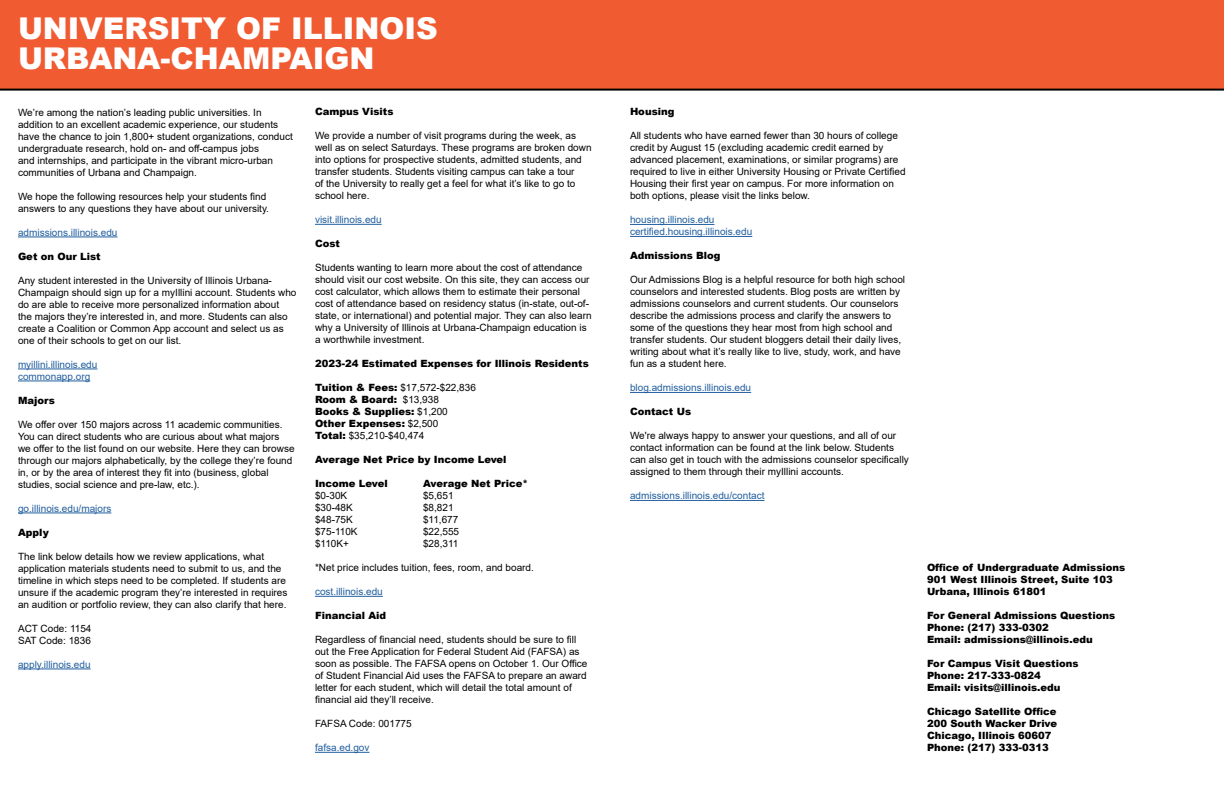
<style>
.page{position:relative;width:1224px;height:792px;background:#fff}
.page>*{position:absolute;margin:0;border:0;box-sizing:border-box;transform-origin:0 0}
.t1{font:900 30px/30px "Arial";color:#fff}
.t2{font:10px/12px "Arial";color:#000}
.t3{font:900 10px "Arial";color:#000}
.t4{font:10px/12px "Arial";color:#215e9e}
.s1{font-weight:900}
.s2{font-weight:400}
</style>
<div class="page">
<div style="left:0;top:0;width:1224px;height:89px;background:#f15b31"></div>
<hr style="left:18px;top:237px;width:99px;height:1px;background:#215e9e">
<hr style="left:18px;top:369px;width:79px;height:1px;background:#215e9e">
<hr style="left:18px;top:381px;width:72px;height:1px;background:#215e9e">
<hr style="left:18px;top:513px;width:93px;height:1px;background:#215e9e">
<hr style="left:18px;top:669px;width:73px;height:1px;background:#215e9e">
<hr style="left:315px;top:224px;width:67px;height:1px;background:#215e9e">
<hr style="left:315px;top:596px;width:68px;height:1px;background:#215e9e">
<hr style="left:315px;top:752px;width:54px;height:1px;background:#215e9e">
<hr style="left:0;top:89px;width:1224px;height:2px;background:#000">
<hr style="left:630px;top:224px;width:85px;height:1px;background:#215e9e">
<hr style="left:630px;top:236px;width:122px;height:1px;background:#215e9e">
<hr style="left:630px;top:392px;width:121px;height:1px;background:#215e9e">
<hr style="left:630px;top:500px;width:135px;height:1px;background:#215e9e">
<h2 class="t1" style="left:18px;top:13px;width:421px">UNIVERSITY OF ILLINOIS<br>URBANA-CHAMPAIGN</h2>
<p class="t2" style="left:18px;top:106px;width:276px">We’re among the nation’s leading public universities. In addition to an excellent academic experience, our students have the chance to join 1,800+ student organizations, conduct undergraduate research, hold on- and off-campus jobs<br>and internships, and participate in the vibrant micro-urban communities of Urbana and Champaign.</p>
<p class="t2" style="left:18px;top:190px;width:253px">We hope the following resources help your students find answers to any questions they have about our university.</p>
<p class="t4" style="left:18px;top:226px;width:101px">admissions.illinois.edu</p>
<h3 class="t3" style="left:18px;top:249px;width:84px">Get on Our List</h3>
<p class="t2" style="left:18px;top:274px;width:280px">Any student interested in the University of Illinois Urbana-Champaign should sign up for a myIllini account. Students who do are able to receive more personalized information about<br>the majors they’re interested in, and more. Students can also create a Coalition or Common App account and select us as one of their schools to get on our list.</p>
<p class="t4" style="left:18px;top:358px;width:81px">myillini.illinois.edu commonapp.org</p>
<h3 class="t3" style="left:18px;top:393px;width:38px">Majors</h3>
<p class="t2" style="left:18px;top:418px;width:278px">We offer over 150 majors across 11 academic communities.<br>You can direct students who are curious about what majors we offer to the list found on our website. Here they can browse through our majors alphabetically, by the college they’re found in, or by the area of interest they fit into (business, global studies, social science and pre-law, etc.).</p>
<p class="t4" style="left:18px;top:502px;width:95px">go.illinois.edu/majors</p>
<h3 class="t3" style="left:18px;top:525px;width:32px">Apply</h3>
<p class="t2" style="left:18px;top:550px;width:271px">The link below details how we review applications, what application materials students need to submit to us, and the timeline in which steps need to be completed. If students are unsure if the academic program they’re interested in requires an audition or portfolio review, they can also clarify that here.</p>
<p class="t2" style="left:18px;top:622px;width:75px">ACT Code: 1154</p>
<p class="t2" style="left:18px;top:634px;width:75px">SAT Code: 1836</p>
<p class="t4" style="left:18px;top:658px;width:74px">apply.illinois.edu</p>
<h3 class="t3" style="left:315px;top:104px;width:80px">Campus Visits</h3>
<p class="t2" style="left:315px;top:130px;width:278px">We provide a number of visit programs during the week, as well as on select Saturdays. These programs are broken down into options for prospective students, admitted students, and transfer students. Students visiting campus can take a tour<br>of the University to really get a feel for what it’s like to go to school here.</p>
<p class="t4" style="left:315px;top:214px;width:68px">visit.illinois.edu</p>
<h3 class="t3" style="left:315px;top:236px;width:26px">Cost</h3>
<p class="t2" style="left:315px;top:262px;width:278px">Students wanting to learn more about the cost of attendance should visit our cost website. On this site, they can access our cost calculator, which allows them to estimate their personal cost of attendance based on residency status (in-state, out-of&shy;state, or international) and potential major. They can also learn why a University of Illinois at Urbana-Champaign education is a worthwhile investment.</p>
<h3 class="t3" style="left:315px;top:356px;width:275px">2023-24 Estimated Expenses for Illinois Residents</h3>
<p class="t2" style="left:315px;top:382px;width:162px"><span class="s1">Tuition &amp; Fees:</span> $17,572-$22,836</p>
<p class="t3" style="left:315px;top:392px;width:125px">Room &amp; Board: <span class="s2">$13,938</span></p>
<p class="t3" style="left:315px;top:404px;width:134px">Books &amp; Supplies: <span class="s2">$1,200</span></p>
<p class="t3" style="left:315px;top:416px;width:125px">Other Expenses: <span class="s2">$2,500</span></p>
<p class="t2" style="left:315px;top:430px;width:111px"><span class="s1">Total:</span> $35,210-$40,474</p>
<h3 class="t3" style="left:315px;top:452px;width:193px">Average Net Price by Income Level</h3>
<p class="t3" style="left:315px;top:476px;width:74px">Income Level</p>
<p class="t2" style="left:315px;top:490px;width:34px">$0-30K</p>
<p class="t2" style="left:423px;top:490px;width:32px">$5,651</p>
<p class="t2" style="left:315px;top:502px;width:39px">$30-48K</p>
<p class="t2" style="left:423px;top:502px;width:32px">$8,821</p>
<p class="t2" style="left:315px;top:514px;width:39px">$48-75K</p>
<p class="t2" style="left:423px;top:514px;width:37px">$11,677</p>
<p class="t2" style="left:315px;top:526px;width:44px">$75-110K</p>
<p class="t2" style="left:423px;top:526px;width:38px">$22,555</p>
<p class="t2" style="left:315px;top:538px;width:36px">$110K+</p>
<p class="t2" style="left:423px;top:538px;width:37px">$28,311</p>
<p class="t2" style="left:315px;top:562px;width:220px">*Net price includes tuition, fees, room, and board.</p>
<p class="t4" style="left:315px;top:586px;width:69px">cost.illinois.edu</p>
<h3 class="t3" style="left:315px;top:608px;width:73px">Financial Aid</h3>
<p class="t2" style="left:315px;top:634px;width:274px">Regardless of financial need, students should be sure to fill out the Free Application for Federal Student Aid (FAFSA) as soon as possible. The FAFSA opens on October 1. Our Office of Student Financial Aid uses the FAFSA to prepare an award letter for each student, which will detail the total amount of financial aid they’ll receive.</p>
<p class="t2" style="left:315px;top:718px;width:98px">FAFSA Code: 001775</p>
<p class="t4" style="left:315px;top:742px;width:56px">fafsa.ed.gov</p>
<h3 class="t3" style="left:630px;top:105px;width:46px">Housing</h3>
<p class="t2" style="left:630px;top:130px;width:277px">All students who have earned fewer than 30 hours of college credit by August 15 (excluding academic credit earned by advanced placement, examinations, or similar programs) are required to live in either University Housing or Private Certified Housing their first year on campus. For more information on both options, please visit the links below.</p>
<p class="t4" style="left:630px;top:214px;width:124px">housing.illinois.edu certified.housing.illinois.edu</p>
<h3 class="t3" style="left:630px;top:249px;width:92px">Admissions Blog</h3>
<p class="t2" style="left:630px;top:274px;width:277px">Our Admissions Blog is a helpful resource for both high school counselors and interested students. Blog posts are written by admissions counselors and current students. Our counselors describe the admissions process and clarify the answers to some of the questions they hear most from high school and transfer students. Our student bloggers detail their daily lives, writing about what it’s really like to live, study, work, and have fun as a student here.</p>
<p class="t4" style="left:630px;top:382px;width:123px">blog.admissions.illinois.edu</p>
<h3 class="t3" style="left:630px;top:405px;width:63px">Contact Us</h3>
<p class="t2" style="left:630px;top:430px;width:280px">We're always happy to answer your questions, and all of our contact information can be found at the link below. Students can also get in touch with the admissions counselor specifically assigned to them through their myIllini accounts.</p>
<p class="t4" style="left:630px;top:490px;width:136px">admissions.illinois.edu/contact</p>
<p class="t3" style="left:927px;top:560px;width:200px">Office of Undergraduate Admissions</p>
<p class="t3" style="left:927px;top:572px;width:188px">901 West Illinois Street, Suite 103</p>
<p class="t3" style="left:927px;top:584px;width:121px">Urbana, Illinois 61801</p>
<p class="t3" style="left:927px;top:608px;width:190px">For General Admissions Questions</p>
<p class="t3" style="left:927px;top:620px;width:123px">Phone: (217) 333-0302</p>
<p class="t3" style="left:927px;top:632px;width:167px">Email: admissions@illinois.edu</p>
<p class="t3" style="left:927px;top:656px;width:153px">For Campus Visit Questions</p>
<p class="t3" style="left:927px;top:668px;width:115px">Phone: 217-333-0824</p>
<p class="t3" style="left:927px;top:680px;width:135px">Email: visits@illinois.edu</p>
<p class="t3" style="left:927px;top:704px;width:131px">Chicago Satellite Office</p>
<p class="t3" style="left:927px;top:716px;width:132px">200 South Wacker Drive</p>
<p class="t3" style="left:927px;top:728px;width:126px">Chicago, Illinois 60607</p>
<p class="t3" style="left:927px;top:740px;width:123px">Phone: (217) 333-0313</p>
</div>
